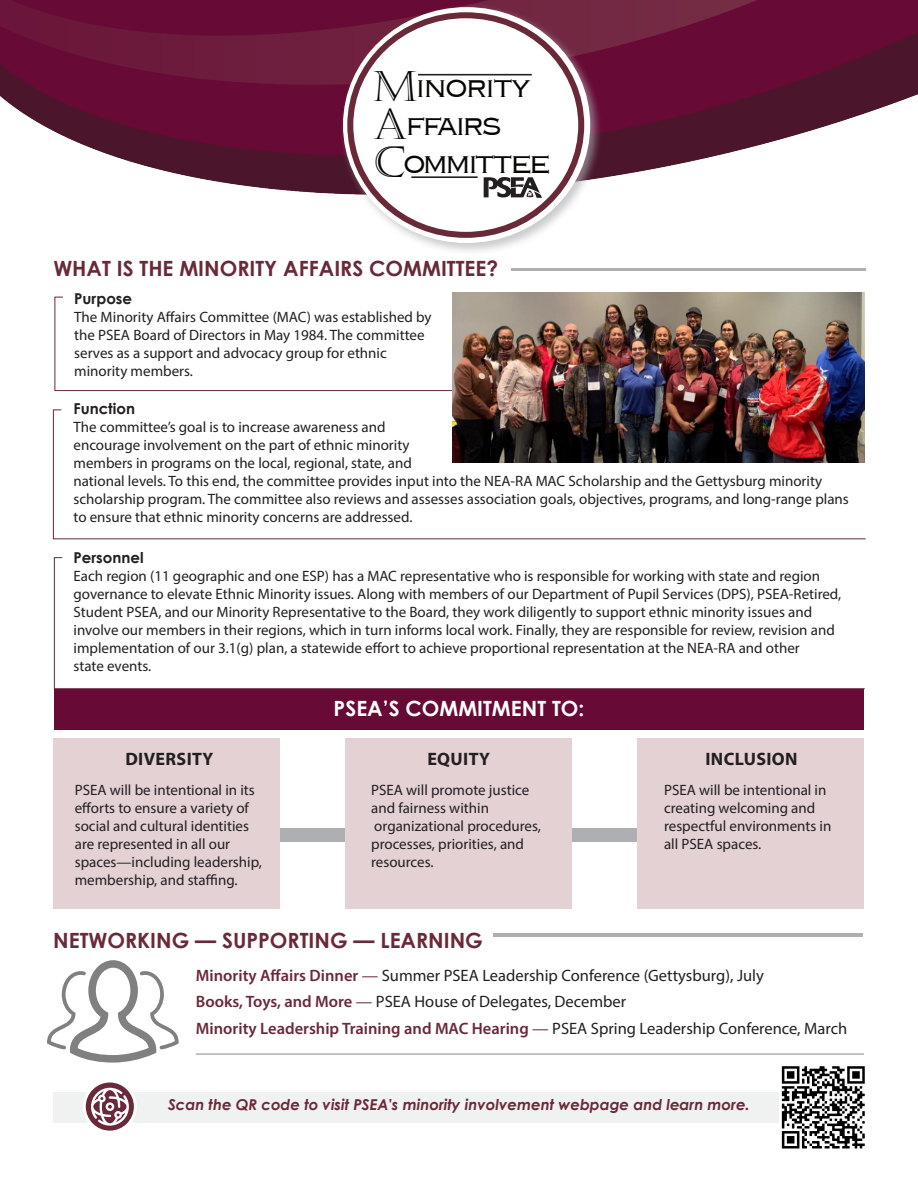
<style>
.page{position:relative;width:918px;height:1188px;background:#fff}
.page>*{position:absolute;margin:0;border:0;box-sizing:border-box;transform-origin:0 0}
.t1{font:300 38.25px/37.8px "Copperplate";letter-spacing:-.11em;color:#050504}
.t2{font:700 21px "Century Gothic";color:#6a2939}
.t3{font:700 21px "Century Gothic";color:#fff}
.t4{font:700 18px "Myriad Pro";letter-spacing:.02em;color:#231f20}
.t5{font:16.5px "Myriad Pro";color:#231f20}
.t6{font:600 16.5px "Myriad Pro";color:#6a2939}
.t7{font:15px/18px "Myriad Pro";color:#231f20}
.t8{font:italic 700 15px "Century Gothic";color:#6a2939}
.t9{font:700 15px "Century Gothic";color:#231f20}
.s1{font-family:"Castellar";font-weight:400;font-size:42.6px}
.s2{font-weight:600;color:#6a2939}
.s3{color:#6a2939}
.s4{font-weight:400}
.s5{font-weight:400;color:#231f20}
</style>
<div class="page">
<img style="left:0;top:0;width:918px;height:937px">
<div style="left:53px;top:1092px;width:804px;height:30px;background:#f0f1f1"></div>
<div style="left:57px;top:828px;width:795px;height:13px;background:#adafb3"></div>
<div style="left:54px;top:689px;width:810px;height:40px;background:#670a35"></div>
<div style="left:53px;top:738px;width:227px;height:171px;background:#e3d1d4"></div>
<div style="left:346px;top:738px;width:226px;height:171px;background:#e3d1d4"></div>
<div style="left:638px;top:738px;width:226px;height:171px;background:#e3d1d4"></div>
<img style="left:780px;top:1066px;width:85px;height:83px">
<div style="left:340px;top:4px;width:263px;height:252px;background:#adafb3;opacity:.65"></div>
<div style="left:343px;top:7px;width:247px;height:236px;border:16px solid #fff;border-radius:50%"></div>
<div style="left:350px;top:15px;width:231px;height:220px;background:#fff;border-radius:50%"></div>
<div style="left:347px;top:12px;width:237px;height:226px;border:6px solid #6a2939;border-radius:50%"></div>
<svg style="left:484px;top:177px;width:58px;height:21px"></svg>
<hr style="left:418px;top:74px;width:114px;height:1px;background:#231f20">
<hr style="left:411px;top:176px;width:67px;height:2px;background:#231f20">
<svg style="left:47px;top:960px;width:132px;height:103px"></svg>
<hr style="left:511px;top:268px;width:355px;height:3px;background:#adafb3">
<hr style="left:494px;top:933px;width:369px;height:4px;background:#adafb3">
<svg style="left:54px;top:296px;width:399px;height:95px"></svg>
<svg style="left:84px;top:1081px;width:51px;height:51px"></svg>
<div style="left:83px;top:1080px;width:54px;height:54px;border:3px solid #fff;border-radius:50%"></div>
<svg style="left:53px;top:409px;width:813px;height:131px"></svg>
<svg style="left:54px;top:557px;width:812px;height:132px"></svg>
<img style="left:453px;top:292px;width:412px;height:170px">
<svg style="left:91px;top:1088px;width:38px;height:38px"></svg>
<hr style="left:196px;top:1053px;width:668px;height:2px;background:#adafb3">
<p class="t1" style="left:373px;top:66px;width:180px"><span class="s1">M</span>inority<br><span class="s1">A</span>ffairs<br><span class="s1">C</span>ommittee</p>
<p class="t2" style="left:53px;top:255px;width:446px">WHAT IS THE MINORITY AFFAIRS COMMITTEE?</p>
<p class="t9" style="left:74px;top:289px;width:59px">Purpose</p>
<p class="t7" style="left:74px;top:307px;width:359px">The Minority Affairs Committee (MAC) was established by the PSEA Board of Directors in May 1984. The committee serves as a support and advocacy group for ethnic</p>
<p class="t7" style="left:74px;top:361px;width:120px">minority members.</p>
<p class="t9" style="left:74px;top:399px;width:63px">Function</p>
<p class="t7" style="left:74px;top:418px;width:777px">The committee’s goal is to increase awareness and<br>encourage involvement on the part of ethnic minority<br>members in programs on the local, regional, state, and<br>national levels. To this end, the committee provides input into the NEA-RA MAC Scholarship and the Gettysburg minority scholarship program. The committee also reviews and assesses association goals, objectives, programs, and long-range plans to ensure that ethnic minority concerns are addressed.</p>
<p class="t9" style="left:74px;top:548px;width:72px">Personnel</p>
<p class="t7" style="left:74px;top:567px;width:769px">Each region (11 geographic and one ESP) has a MAC representative who is responsible for working with state and region governance to elevate Ethnic Minority issues. Along with members of our Department of Pupil Services (DPS), PSEA-Retired, Student PSEA, and our Minority Representative to the Board, they work diligently to support ethnic minority issues and involve our members in their regions, which in turn informs local work. Finally, they are responsible for review, revision and implementation of our 3.1(g) plan, a statewide effort to achieve proportional representation at the NEA-RA and other</p>
<p class="t7" style="left:74px;top:657px;width:79px">state events.</p>
<p class="t4" style="left:125px;top:748px;width:89px">DIVERSITY</p>
<p class="t7" style="left:75px;top:781px;width:189px">PSEA will be intentional in its efforts to ensure a variety of social and cultural identities are represented in all our spaces—including leadership, membership, and staffing.</p>
<p class="t3" style="left:334px;top:695px;width:252px">PSEA’S COMMITMENT TO:</p>
<p class="t4" style="left:427px;top:748px;width:64px">EQUITY</p>
<p class="t7" style="left:371px;top:781px;width:160px">PSEA will promote justice and fairness within</p>
<p class="t7" style="left:371px;top:817px;width:171px">organizational procedures, processes, priorities, and resources.</p>
<p class="t2" style="left:53px;top:927px;width:431px">NETWORKING — SUPPORTING — LEARNING</p>
<p class="t4" style="left:705px;top:748px;width:94px">INCLUSION</p>
<p class="t7" style="left:664px;top:781px;width:169px">PSEA will be intentional in creating welcoming and respectful environments in all PSEA spaces.</p>
<p class="t5" style="left:196px;top:965px;width:570px"><span class="s2">Minority Affairs Dinner</span> <span class="s3">—</span> Summer PSEA Leadership Conference (Gettysburg), July</p>
<p class="t5" style="left:196px;top:992px;width:432px"><span class="s2">Books, Toys, and More</span> <span class="s3">—</span> PSEA House of Delegates, December</p>
<p class="t6" style="left:196px;top:1018px;width:653px">Minority Leadership Training and MAC Hearing <span class="s4">—</span> <span class="s5">PSEA Spring Leadership Conference, March</span></p>
<p class="t8" style="left:168px;top:1095px;width:583px">Scan the QR code to visit PSEA's minority involvement webpage and learn more.</p>
</div>
